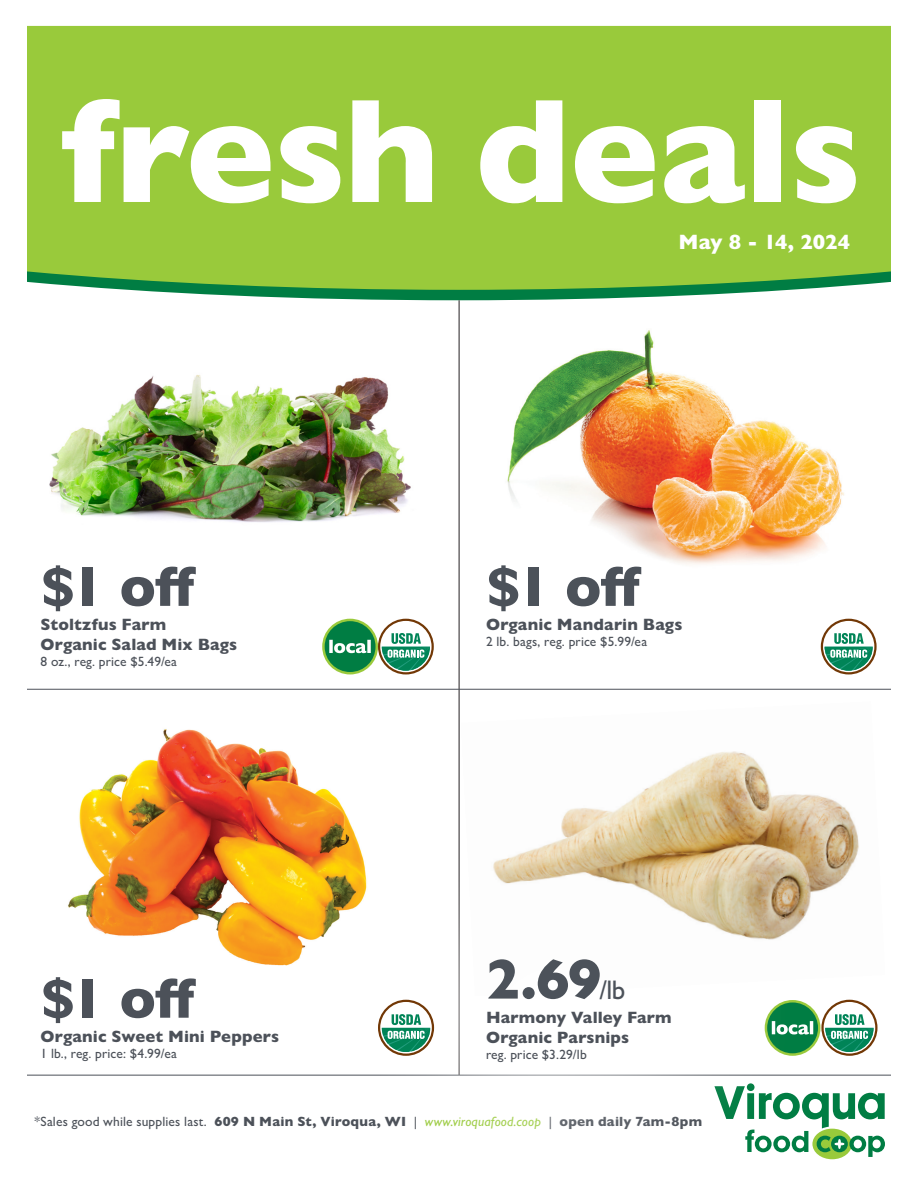
<style>
.page{position:relative;width:918px;height:1188px;background:#fff}
.page>*{position:absolute;margin:0;border:0;box-sizing:border-box;transform-origin:0 0}
.Price{font:800 57.15px "Gill Sans MT Pro";color:#4c525a}
.Price-2{font:800 57.15px "Gill Sans MT Pro";color:#4c5159}
.Product_Name_and_Rule{font:800 21px "Gill Sans MT Pro";letter-spacing:-.005em;color:#fff}
.Product_Name{font:800 16.5px "Gill Sans MT Pro";letter-spacing:.01em;color:#4c5159}
.Price-3{font:800 16.5px "Gill Sans MT Pro";letter-spacing:.01em;color:#4c5159}
.Price-4{font:500 13.5px "Gill Sans MT Pro";letter-spacing:.015em;color:#4c5159}
.FOOTER_centered_copy{font:800 13.5px "Gill Sans MT Pro";letter-spacing:.015em;color:#4c5159}
.s1{font-weight:500;font-size:27px}
.s2{font-weight:500}
.s3{font-weight:500;font-style:italic;color:#99ca3b}
.s4{font-weight:500;font-style:italic}
</style>
<div class="page">
<img style="left:507px;top:330px;width:337px;height:234px">
<img style="left:561px;top:751px;width:298px;height:178px">
<svg style="left:132px;top:290px;width:654px;height:10px;fill:#007d43"></svg>
<div style="left:27px;top:26px;width:864px;height:264px;background:#99ca3b"></div>
<svg style="left:62px;top:99px;width:209px;height:104px"></svg>
<svg style="left:280px;top:126px;width:60px;height:77px"></svg>
<svg style="left:352px;top:100px;width:80px;height:102px"></svg>
<svg style="left:480px;top:100px;width:82px;height:103px"></svg>
<svg style="left:575px;top:126px;width:80px;height:77px"></svg>
<svg style="left:664px;top:126px;width:81px;height:77px"></svg>
<div style="left:755px;top:100px;width:26px;height:102px;background:#fff"></div>
<svg style="left:796px;top:126px;width:60px;height:77px"></svg>
<div style="left:812px;top:1129px;width:40px;height:30px;background:#99ca3b;border-radius:50%"></div>
<svg style="left:793px;top:1092px;width:92px;height:65px"></svg>
<hr style="left:459px;top:300px;width:1px;height:775px;background:#231f20">
<hr style="left:27px;top:1075px;width:864px;height:1px;background:#4c5159">
<hr style="left:27px;top:689px;width:864px;height:1px;background:#4c5159">
<svg style="left:821px;top:619px;width:56px;height:55px"></svg>
<div style="left:361px;top:834px;width:432px;height:354px;background:#fff;opacity:.67"></div>
<svg style="left:378px;top:1000px;width:56px;height:56px"></svg>
<svg style="left:765px;top:1000px;width:113px;height:56px"></svg>
<img style="left:68px;top:729px;width:340px;height:236px">
<svg style="left:322px;top:619px;width:112px;height:55px"></svg>
<img style="left:49px;top:375px;width:362px;height:147px">
<p class="Price-2" style="left:40px;top:553px;width:157px">$1 off</p>
<p class="Product_Name" style="left:40px;top:615px;width:127px">Stoltzfus Farm</p>
<p class="Product_Name" style="left:40px;top:635px;width:198px">Organic Salad Mix Bags</p>
<p class="Price-4" style="left:40px;top:654px;width:138px">8 oz., reg. price $5.49/ea</p>
<p class="Price-2" style="left:40px;top:965px;width:157px">$1 off</p>
<p class="Price-3" style="left:40px;top:1027px;width:240px">Organic Sweet Mini Peppers</p>
<p class="Price-4" style="left:40px;top:1046px;width:138px">1 lb., reg. price: $4.99/ea</p>
<p class="Product_Name_and_Rule" style="left:679px;top:229px;width:173px">May 8 - 14, 2024</p>
<p class="Price" style="left:486px;top:553px;width:157px">$1 off</p>
<p class="Product_Name" style="left:486px;top:615px;width:198px">Organic Mandarin Bags</p>
<p class="Price-4" style="left:486px;top:634px;width:163px">2 lb. bags, reg. price $5.99/ea</p>
<p class="Price" style="left:486px;top:946px;width:141px">2.69<span class="s1">/lb</span></p>
<p class="Product_Name" style="left:486px;top:1008px;width:187px">Harmony Valley Farm</p>
<p class="Product_Name" style="left:486px;top:1028px;width:145px">Organic Parsnips</p>
<p class="Price-4" style="left:486px;top:1046px;width:102px">reg. price $3.29/lb</p>
<p class="FOOTER_centered_copy" style="left:35px;top:1113px;width:669px"><span class="s2">*Sales good while supplies last.</span> 609 N Main St, Viroqua, WI <span class="s2">|</span> <span class="s3">www.viroquafood.coop</span> <span class="s4">|</span> open daily 7am-8pm</p>
</div>
